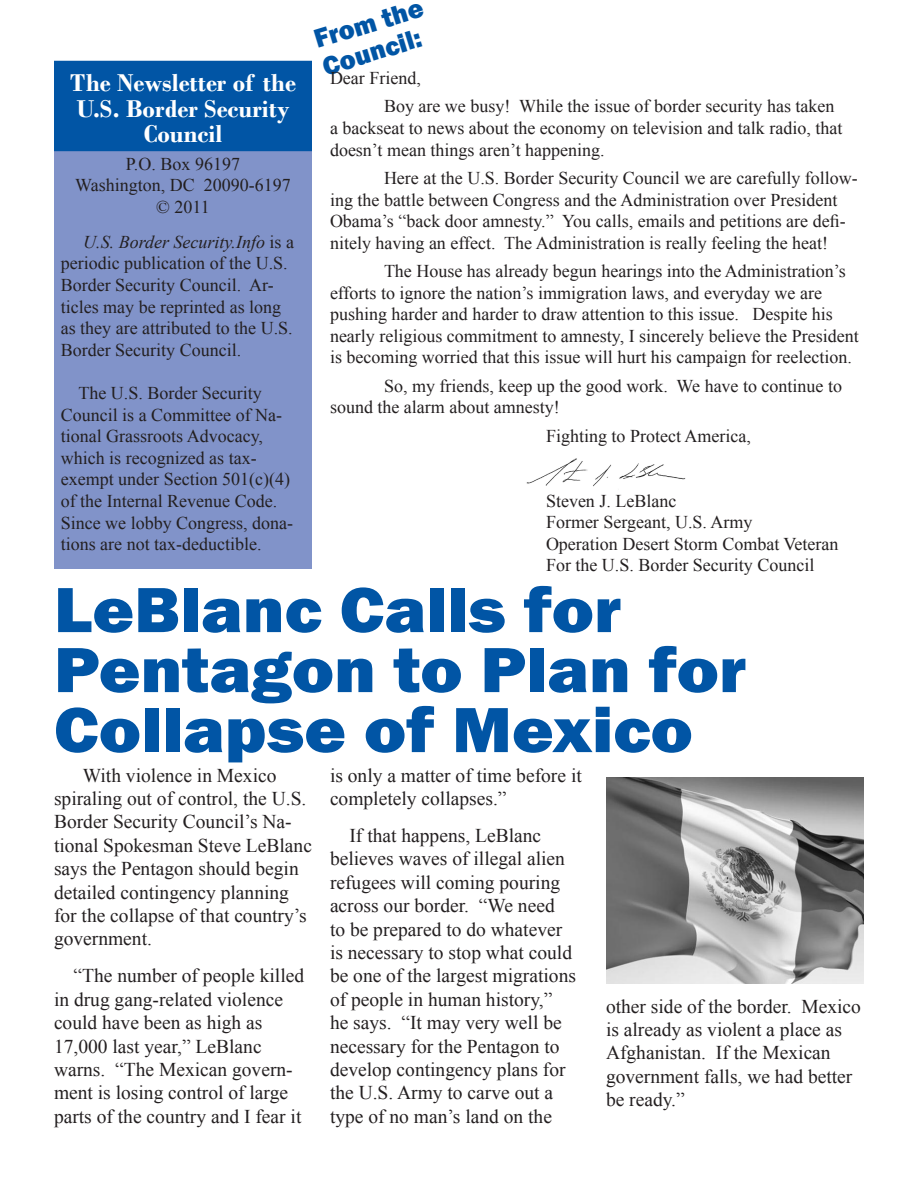
<style>
.page{position:relative;width:918px;height:1188px;background:#fff}
.page>*{position:absolute;margin:0;border:0;box-sizing:border-box;transform-origin:0 0}
.t1{font:800 66px/60px "Franklin Gothic";color:#0155a5;scale:1.08 1}
.t2{font:800 27px/28.5px "Franklin Gothic";color:#0155a5}
.t3{font:700 25.5px/25.5px "Bodoni";color:#fff;text-align:center}
.t4{font:19.5px/23.4px "Times New Roman";color:#231f20}
.t5{font:18px/21.6px "Times New Roman";color:#231f20}
.s1{font-style:italic}
</style>
<div class="page">
<div style="left:54px;top:231px;width:258px;height:338px;background:#8193c9"></div>
<div style="left:54px;top:151px;width:258px;height:82px;background:#8193c9"></div>
<div style="left:55px;top:62px;width:256px;height:88px;background:#0155a5"></div>
<div style="left:54px;top:61px;width:258px;height:90px;border:2px solid #0155a5"></div>
<img style="left:526px;top:458px;width:160px;height:29px">
<img style="left:606px;top:777px;width:258px;height:207px">
<p class="t3" style="left:70px;top:70px;width:227px">The Newsletter of the<br>U.S. Border Security<br>Council</p>
<p class="t5" style="left:126px;top:153px;width:116px">P.O. Box 96197</p>
<p class="t5" style="left:75px;top:174px;width:217px">Washington, DC 20090-6197</p>
<p class="t5" style="left:156px;top:196px;width:55px">© 2011</p>
<p class="t5" style="left:61px;top:231px;width:235px;text-indent:22px"><span class="s1">U.S. Border Security.Info</span> is a periodic publication of the U.S.<br>Border Security Council. Ar&shy;ticles may be reprinted as long as they are attributed to the U.S.<br>Border Security Council.</p>
<p class="t5" style="left:61px;top:382px;width:234px;text-indent:18px">The U.S. Border Security<br>Council is a Committee of Na&shy;tional Grassroots Advocacy, which is recognized as tax&shy;exempt under Section 501(c)(4) of the Internal Revenue Code.<br>Since we lobby Congress, dona&shy;tions are not tax-deductible.</p>
<p class="t2" style="left:311px;top:26px;width:114px;rotate:-17deg">From the<br>Council:</p>
<p class="t5" style="left:330px;top:67px;width:92px">Dear Friend,</p>
<p class="t5" style="left:330px;top:95px;width:514px;text-indent:54px">Boy are we busy! While the issue of border security has taken a backseat to news about the economy on television and talk radio, that doesn’t mean things aren’t happening.</p>
<p class="t5" style="left:330px;top:167px;width:529px;text-indent:54px">Here at the U.S. Border Security Council we are carefully follow&shy;ing the battle between Congress and the Administration over President Obama’s “back door amnesty.” You calls, emails and petitions are defi&shy;nitely having an effect. The Administration is really feeling the heat!</p>
<p class="t5" style="left:330px;top:260px;width:530px;text-indent:54px">The House has already begun hearings into the Administration’s efforts to ignore the nation’s immigration laws, and everyday we are pushing harder and harder to draw attention to this issue. Despite his nearly religious commitment to amnesty, I sincerely believe the President is becoming worried that this issue will hurt his campaign for reelection.</p>
<p class="t5" style="left:330px;top:375px;width:514px;text-indent:54px">So, my friends, keep up the good work. We have to continue to sound the alarm about amnesty!</p>
<p class="t5" style="left:546px;top:425px;width:206px">Fighting to Protect America,</p>
<p class="t5" style="left:546px;top:489px;width:132px">Steven J. LeBlanc</p>
<p class="t5" style="left:546px;top:511px;width:208px">Former Sergeant, U.S. Army</p>
<p class="t5" style="left:546px;top:533px;width:294px">Operation Desert Storm Combat Veteran</p>
<p class="t5" style="left:546px;top:554px;width:270px">For the U.S. Border Security Council</p>
<p class="t1" style="left:54px;top:580px;width:642px">LeBlanc Calls for<br>Pentagon to Plan for<br>Collapse of Mexico</p>
<p class="t4" style="left:54px;top:763px;width:260px;text-indent:29px">With violence in Mexico spiraling out of control, the U.S.<br>Border Security Council’s Na&shy;tional Spokesman Steve LeBlanc says the Pentagon should begin detailed contingency planning for the collapse of that country’s government.</p>
<p class="t4" style="left:54px;top:964px;width:252px;text-indent:20px">“The number of people killed in drug gang-related violence could have been as high as<br>17,000 last year,” LeBlanc warns. “The Mexican govern&shy;ment is losing control of large parts of the country and I fear it</p>
<p class="t4" style="left:330px;top:763px;width:253px">is only a matter of time before it completely collapses.”</p>
<p class="t4" style="left:330px;top:823px;width:248px;text-indent:20px">If that happens, LeBlanc believes waves of illegal alien refugees will coming pouring across our border. “We need<br>to be prepared to do whatever is necessary to stop what could be one of the largest migrations of people in human history,”<br>he says. “It may very well be necessary for the Pentagon to develop contingency plans for the U.S. Army to carve out a type of no man’s land on the</p>
<p class="t4" style="left:606px;top:994px;width:257px">other side of the border. Mexico is already as violent a place as<br>Afghanistan. If the Mexican government falls, we had better be ready.”</p>
</div>
